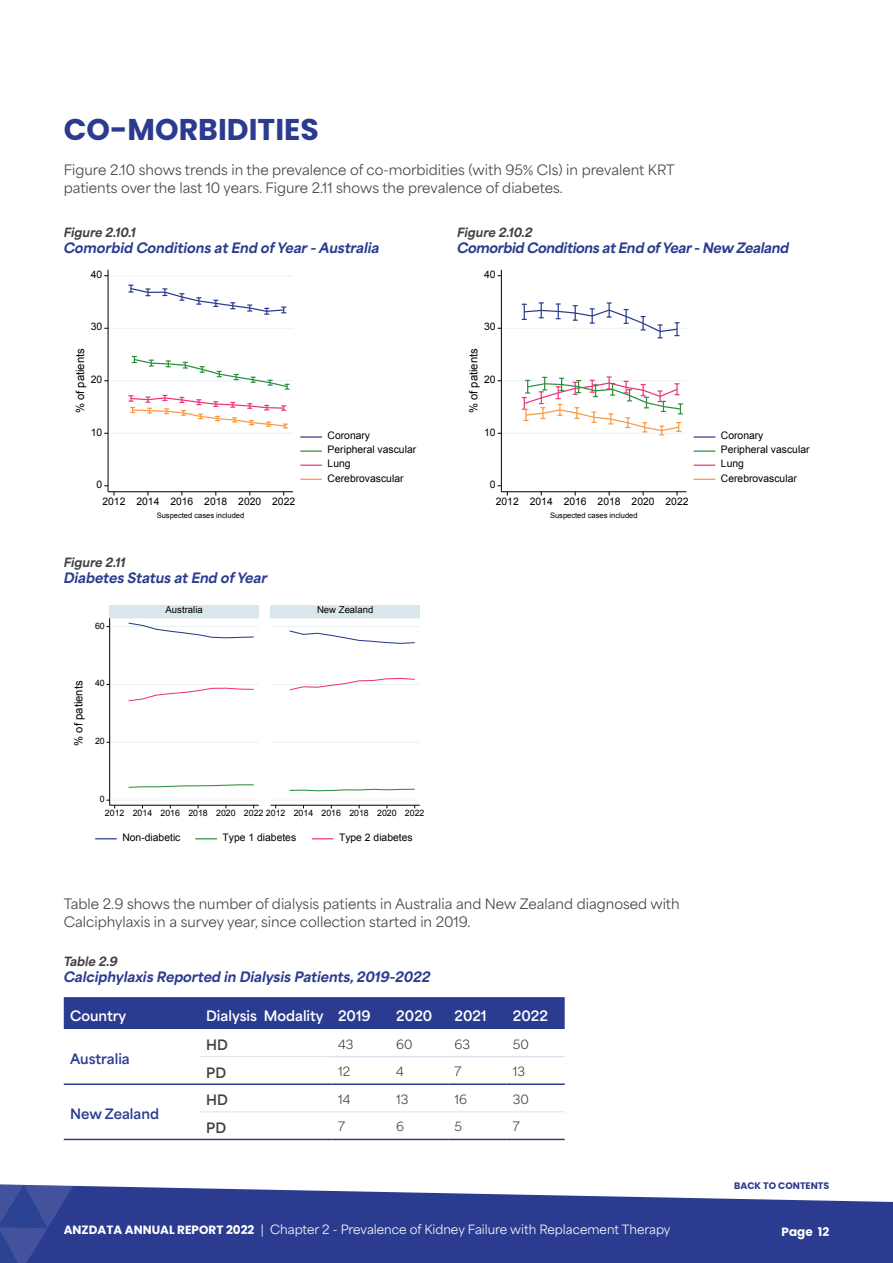
<style>
.page{position:relative;width:893px;height:1263px;background:#fff}
.page>*{position:absolute;margin:0;border:0;box-sizing:border-box;transform-origin:0 0}
.t1{font:700 30px "Poppins";color:#2b3c90}
.t2{font:13.5px/18px "Area Normal";color:#414042}
.t3{font:italic 800 13.5px "Area Normal";color:#2b3c90}
.t4{font:italic 800 13.5px "Area Normal";letter-spacing:-.02em;color:#2b3c90}
.t5{font:700 13.5px "Area Normal";color:#fff}
.t6{font:700 13.5px "Area Normal";color:#2b3c90}
.t7{font:700 13.5px "Area Normal";color:#414042}
.t8{font:12px "Area Normal";color:#fff}
.t9{font:italic 800 12px "Area Normal";color:#414042}
.t10{font:12px "Area Normal";color:#414042}
.t11{font:700 12px "Poppins";color:#fff}
.t12{font:11.25px "Arial";color:#000}
.t13{font:10.35px/14.1px "Arial";color:#000}
.t14{font:9.6px "Arial";color:#000}
.t15{font:700 9.45px "Poppins";color:#2b3c90}
.t16{font:8.85px "Arial";color:#000}
.t17{font:7.5px "Arial";color:#000}
.s1{font-family:"Poppins";font-weight:700}
</style>
<div class="page">
<svg style="left:73px;top:1185px;width:820px;height:78px;background:#43529c"></svg>
<svg style="left:0;top:1184px;width:73px;height:79px;background:#384997"></svg>
<hr style="left:108px;top:433px;width:185px;height:1px;background:#eaf2f3">
<hr style="left:108px;top:380px;width:185px;height:1px;background:#eaf2f3">
<hr style="left:108px;top:328px;width:185px;height:1px;background:#eaf2f3">
<hr style="left:108px;top:275px;width:185px;height:1px;background:#eaf2f3">
<svg style="left:129px;top:285px;width:157px;height:30px"></svg>
<svg style="left:129px;top:356px;width:160px;height:73px"></svg>
<hr style="left:108px;top:270px;width:1px;height:222px;background:#000">
<hr style="left:108px;top:491px;width:185px;height:1px;background:#000">
<hr style="left:300px;top:436px;width:22px;height:2px;background:#2a388f">
<hr style="left:300px;top:450px;width:22px;height:2px;background:#288f3b">
<svg style="left:300px;top:465px;width:22px;height:1px"></svg>
<svg style="left:300px;top:479px;width:22px;height:1px"></svg>
<div style="left:110px;top:618px;width:149px;height:187px;border:1px solid #fff"></div>
<hr style="left:110px;top:800px;width:149px;height:1px;background:#eaf2f3">
<hr style="left:110px;top:742px;width:149px;height:1px;background:#eaf2f3">
<hr style="left:110px;top:684px;width:149px;height:1px;background:#eaf2f3">
<hr style="left:110px;top:626px;width:149px;height:1px;background:#eaf2f3">
<div style="left:271px;top:618px;width:149px;height:187px;border:1px solid #fff"></div>
<hr style="left:271px;top:800px;width:149px;height:1px;background:#eaf2f3">
<hr style="left:271px;top:742px;width:149px;height:1px;background:#eaf2f3">
<hr style="left:271px;top:684px;width:149px;height:1px;background:#eaf2f3">
<hr style="left:271px;top:626px;width:149px;height:1px;background:#eaf2f3">
<svg style="left:128px;top:622px;width:126px;height:17px"></svg>
<svg style="left:128px;top:784px;width:126px;height:4px"></svg>
<svg style="left:128px;top:687px;width:126px;height:15px"></svg>
<svg style="left:289px;top:630px;width:126px;height:14px"></svg>
<svg style="left:289px;top:788px;width:126px;height:4px"></svg>
<svg style="left:289px;top:678px;width:126px;height:13px"></svg>
<hr style="left:109px;top:618px;width:1px;height:187px;background:#000">
<hr style="left:110px;top:805px;width:149px;height:1px;background:#000">
<svg style="left:106px;top:800px;width:9px;height:8px"></svg>
<hr style="left:271px;top:805px;width:149px;height:1px;background:#000">
<div style="left:110px;top:606px;width:149px;height:12px;background:#d9e6eb"></div>
<div style="left:271px;top:606px;width:149px;height:12px;background:#d9e6eb"></div>
<svg style="left:95px;top:838px;width:22px;height:1px"></svg>
<svg style="left:195px;top:838px;width:22px;height:1px"></svg>
<svg style="left:312px;top:838px;width:21px;height:1px"></svg>
<hr style="left:501px;top:433px;width:185px;height:1px;background:#eaf2f3">
<hr style="left:501px;top:380px;width:185px;height:1px;background:#eaf2f3">
<hr style="left:501px;top:328px;width:185px;height:1px;background:#eaf2f3">
<svg style="left:522px;top:302px;width:157px;height:36px"></svg>
<svg style="left:522px;top:376px;width:160px;height:59px"></svg>
<hr style="left:501px;top:270px;width:1px;height:222px;background:#000">
<hr style="left:501px;top:491px;width:185px;height:1px;background:#000">
<hr style="left:694px;top:436px;width:21px;height:2px;background:#2a388f">
<hr style="left:694px;top:450px;width:21px;height:2px;background:#288f3b">
<svg style="left:694px;top:465px;width:21px;height:1px"></svg>
<svg style="left:694px;top:479px;width:21px;height:1px"></svg>
<div style="left:64px;top:997px;width:501px;height:32px;background:#2b3c90"></div>
<hr style="left:200px;top:1056px;width:132px;height:1px;background:#e1e0ee">
<hr style="left:64px;top:1083px;width:136px;height:2px;background:#2b3c90">
<hr style="left:200px;top:1083px;width:132px;height:2px;background:#2b3c90">
<hr style="left:332px;top:1083px;width:58px;height:2px;background:#2b3c90">
<hr style="left:390px;top:1083px;width:58px;height:2px;background:#2b3c90">
<hr style="left:448px;top:1083px;width:58px;height:2px;background:#2b3c90">
<hr style="left:506px;top:1083px;width:59px;height:2px;background:#2b3c90">
<hr style="left:332px;top:1056px;width:58px;height:1px;background:#e1e0ee">
<hr style="left:390px;top:1056px;width:58px;height:1px;background:#e1e0ee">
<hr style="left:448px;top:1056px;width:58px;height:1px;background:#e1e0ee">
<hr style="left:506px;top:1056px;width:59px;height:1px;background:#e1e0ee">
<hr style="left:200px;top:1111px;width:132px;height:1px;background:#e1e0ee">
<hr style="left:332px;top:1111px;width:58px;height:1px;background:#e1e0ee">
<hr style="left:390px;top:1111px;width:58px;height:1px;background:#e1e0ee">
<hr style="left:448px;top:1111px;width:58px;height:1px;background:#e1e0ee">
<hr style="left:506px;top:1111px;width:59px;height:1px;background:#e1e0ee">
<hr style="left:200px;top:1139px;width:132px;height:1px;background:#2b3c90">
<hr style="left:332px;top:1139px;width:58px;height:1px;background:#2b3c90">
<hr style="left:390px;top:1139px;width:58px;height:1px;background:#2b3c90">
<hr style="left:448px;top:1139px;width:58px;height:1px;background:#2b3c90">
<hr style="left:506px;top:1139px;width:59px;height:1px;background:#2b3c90">
<hr style="left:64px;top:1139px;width:136px;height:1px;background:#2b3c90">
<h1 class="t1" style="left:64px;top:112px;width:257px">CO-MORBIDITIES</h1>
<p class="t2" style="left:64px;top:159px;width:612px">Figure 2.10 shows trends in the prevalence of co-morbidities (with 95% CIs) in prevalent KRT patients over the last 10 years. Figure 2.11 shows the prevalence of diabetes.</p>
<p class="t9" style="left:64px;top:221px;width:73px">Figure 2.10.1</p>
<p class="t3" style="left:64px;top:235px;width:317px">Comorbid Conditions at End of Year - Australia</p>
<p class="t9" style="left:457px;top:221px;width:77px">Figure 2.10.2</p>
<p class="t4" style="left:457px;top:235px;width:333px">Comorbid Conditions at End of Year - New Zealand</p>
<p class="t13" style="left:91px;top:267px;width:13px">40</p>
<p class="t13" style="left:91px;top:320px;width:13px">30</p>
<p class="t12" style="left:73px;top:413px;width:67px;rotate:-90deg">% of patients</p>
<p class="t13" style="left:91px;top:372px;width:13px">20</p>
<p class="t13" style="left:91px;top:425px;width:13px">10</p>
<p class="t13" style="left:97px;top:477px;width:7px">0</p>
<p class="t13" style="left:102px;top:494px;width:194px">2012 2014 2016 2018 2020 2022</p>
<p class="t17" style="left:157px;top:511px;width:89px">Suspected cases included</p>
<p class="t9" style="left:64px;top:551px;width:63px">Figure 2.11</p>
<p class="t3" style="left:64px;top:565px;width:205px">Diabetes Status at End of Year</p>
<p class="t13" style="left:328px;top:429px;width:90px">Coronary<br>Peripheral vascular<br>Lung<br>Cerebrovascular</p>
<p class="t16" style="left:95px;top:620px;width:11px">60</p>
<p class="t14" style="left:166px;top:603px;width:39px">Australia</p>
<p class="t14" style="left:317px;top:603px;width:58px">New Zealand</p>
<p class="t12" style="left:71px;top:746px;width:67px;rotate:-90deg">% of patients</p>
<p class="t16" style="left:95px;top:677px;width:11px">40</p>
<p class="t16" style="left:95px;top:735px;width:11px">20</p>
<p class="t16" style="left:100px;top:793px;width:6px">0</p>
<p class="t16" style="left:105px;top:807px;width:321px">2012 2014 2016 2018 2020 2022 2012 2014 2016 2018 2020 2022</p>
<p class="t13" style="left:122px;top:830px;width:60px">Non-diabetic</p>
<p class="t13" style="left:223px;top:830px;width:75px">Type 1 diabetes</p>
<p class="t13" style="left:339px;top:830px;width:75px">Type 2 diabetes</p>
<p class="t13" style="left:484px;top:267px;width:13px">40</p>
<p class="t13" style="left:484px;top:320px;width:13px">30</p>
<p class="t12" style="left:466px;top:413px;width:67px;rotate:-90deg">% of patients</p>
<p class="t13" style="left:484px;top:372px;width:13px">20</p>
<p class="t13" style="left:484px;top:425px;width:13px">10</p>
<p class="t13" style="left:490px;top:477px;width:7px">0</p>
<p class="t13" style="left:496px;top:494px;width:194px">2012 2014 2016 2018 2020 2022</p>
<p class="t17" style="left:550px;top:511px;width:89px">Suspected cases included</p>
<p class="t2" style="left:64px;top:893px;width:617px">Table 2.9 shows the number of dialysis patients in Australia and New Zealand diagnosed with<br>Calciphylaxis in a survey year, since collection started in 2019.</p>
<p class="t9" style="left:64px;top:950px;width:56px">Table 2.9</p>
<p class="t3" style="left:64px;top:965px;width:368px">Calciphylaxis Reported in Dialysis Patients, 2019-2022</p>
<p class="t5" style="left:70px;top:1003px;width:58px">Country</p>
<p class="t5" style="left:206px;top:1003px;width:166px">Dialysis Modality 2019</p>
<p class="t5" style="left:396px;top:1003px;width:38px">2020</p>
<p class="t5" style="left:455px;top:1003px;width:34px">2021</p>
<p class="t5" style="left:513px;top:1003px;width:37px">2022</p>
<p class="t6" style="left:70px;top:1047px;width:61px">Australia</p>
<p class="t7" style="left:206px;top:1033px;width:23px">HD</p>
<p class="t10" style="left:338px;top:1033px;width:17px">43</p>
<p class="t10" style="left:396px;top:1033px;width:18px">60</p>
<p class="t10" style="left:455px;top:1033px;width:17px">63</p>
<p class="t10" style="left:513px;top:1033px;width:18px">50</p>
<p class="t7" style="left:206px;top:1060px;width:21px">PD</p>
<p class="t10" style="left:338px;top:1061px;width:14px">12</p>
<p class="t10" style="left:396px;top:1061px;width:9px">4</p>
<p class="t10" style="left:455px;top:1061px;width:9px">7</p>
<p class="t10" style="left:513px;top:1061px;width:14px">13</p>
<p class="t6" style="left:70px;top:1102px;width:90px">New Zealand</p>
<p class="t7" style="left:206px;top:1088px;width:23px">HD</p>
<p class="t10" style="left:338px;top:1088px;width:14px">14</p>
<p class="t10" style="left:396px;top:1088px;width:14px">13</p>
<p class="t10" style="left:455px;top:1088px;width:14px">16</p>
<p class="t10" style="left:513px;top:1088px;width:18px">30</p>
<p class="t7" style="left:206px;top:1116px;width:21px">PD</p>
<p class="t10" style="left:338px;top:1116px;width:9px">7</p>
<p class="t10" style="left:396px;top:1116px;width:9px">6</p>
<p class="t10" style="left:455px;top:1116px;width:9px">5</p>
<p class="t10" style="left:513px;top:1116px;width:9px">7</p>
<p class="t13" style="left:721px;top:429px;width:90px">Coronary<br>Peripheral vascular<br>Lung<br>Cerebrovascular</p>
<p class="t15" style="left:734px;top:1180px;width:96px">BACK TO CONTENTS</p>
<p class="t8" style="left:64px;top:1219px;width:608px"><span class="s1">ANZDATA ANNUAL REPORT 2022</span> | Chapter 2 - Prevalence of Kidney Failure with Replacement Therapy</p>
<p class="t11" style="left:782px;top:1225px;width:49px">Page 12</p>
</div>
